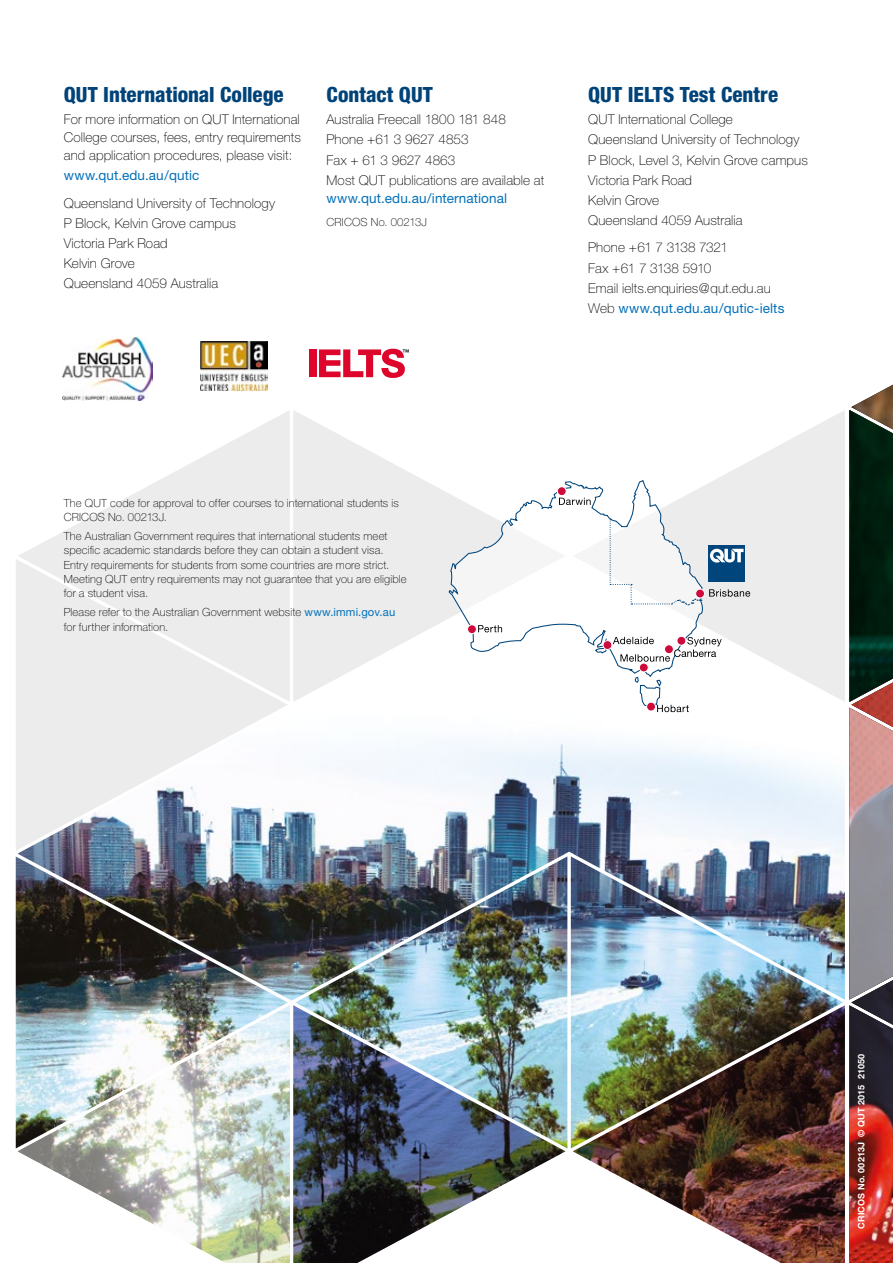
<style>
.page{position:relative;width:893px;height:1263px;background:#fff}
.page>*{position:absolute;margin:0;border:0;box-sizing:border-box;transform-origin:0 0}
.t1{font:800 condensed 21px "Helvetica Neue";color:#004379}
.t2{font:100 13.5px/20.1px "Helvetica Neue";letter-spacing:.01em;color:#000}
.t3{font:13.5px "Helvetica Neue";letter-spacing:.01em;color:#0070ba}
.t4{font:100 11.25px/14.2px "Helvetica Neue";letter-spacing:.015em;color:#000}
.t5{font:700 9px "Helvetica Neue";letter-spacing:.01em;color:#fff}
.s1{font-weight:400;color:#0070ba}
</style>
<div class="page">
<svg style="left:703px;top:410px;width:142px;height:148px;fill:#ececec"></svg>
<svg style="left:293px;top:410px;width:155px;height:148px;fill:#ececec"></svg>
<svg style="left:19px;top:410px;width:271px;height:148px;fill:#ececec"></svg>
<svg style="left:18px;top:558px;width:827px;height:120px;background:#ededed"></svg>
<img style="left:18px;top:678px;width:827px;height:322px">
<img style="left:573px;top:1005px;width:272px;height:258px">
<img style="left:18px;top:1005px;width:272px;height:258px">
<img style="left:293px;top:1005px;width:272px;height:258px">
<svg style="left:849px;top:385px;width:44px;height:878px;background:#684e4a"></svg>
<div style="left:309px;top:349px;width:7px;height:28px;background:#dd052b"></div>
<svg style="left:319px;top:349px;width:90px;height:29px"></svg>
<img style="left:62px;top:337px;width:90px;height:63px">
<img style="left:200px;top:341px;width:68px;height:49px">
<svg style="left:448px;top:480px;width:255px;height:228px"></svg>
<div style="left:467px;top:625px;width:9px;height:9px;background:#ce0a3c;border-radius:50%"></div>
<div style="left:467px;top:624px;width:10px;height:10px;border:1px solid #fff;border-radius:50%"></div>
<svg style="left:657px;top:705px;width:32px;height:7px"></svg>
<svg style="left:559px;top:498px;width:32px;height:7px"></svg>
<svg style="left:478px;top:625px;width:24px;height:7px"></svg>
<div style="left:557px;top:487px;width:9px;height:9px;background:#ce0a3c;border-radius:50%"></div>
<div style="left:557px;top:486px;width:10px;height:10px;border:1px solid #fff;border-radius:50%"></div>
<div style="left:696px;top:589px;width:8px;height:9px;background:#ce0a3c;border-radius:50%"></div>
<div style="left:695px;top:589px;width:10px;height:9px;border:1px solid #fff;border-radius:50%"></div>
<div style="left:677px;top:636px;width:9px;height:9px;border:1px solid #fff;border-radius:50%"></div>
<div style="left:639px;top:663px;width:9px;height:9px;background:#ce0a3c;border-radius:50%"></div>
<div style="left:639px;top:663px;width:10px;height:9px;border:1px solid #fff;border-radius:50%"></div>
<div style="left:603px;top:641px;width:9px;height:8px;background:#ce0a3c;border-radius:50%"></div>
<div style="left:603px;top:640px;width:9px;height:10px;border:1px solid #fff;border-radius:50%"></div>
<div style="left:647px;top:702px;width:8px;height:9px;background:#ce0a3c;border-radius:50%"></div>
<div style="left:646px;top:702px;width:10px;height:9px;border:1px solid #fff;border-radius:50%"></div>
<svg style="left:613px;top:637px;width:109px;height:25px"></svg>
<svg style="left:709px;top:589px;width:41px;height:8px"></svg>
<svg style="left:610px;top:519px;width:92px;height:87px"></svg>
<div style="left:708px;top:545px;width:37px;height:37px;background:#00457c"></div>
<svg style="left:710px;top:549px;width:33px;height:14px"></svg>
<h1 class="t1" style="left:64px;top:82px;width:221px">QUT International College</h1>
<p class="t2" style="left:64px;top:110px;width:239px;line-height:18px;text-align:justify">For more information on QUT International College courses, fees, entry requirements and application procedures, please visit:</p>
<p class="t3" style="left:64px;top:168px;width:137px">www.qut.edu.au/qutic</p>
<p class="t2" style="left:64px;top:193px;width:213px">Queensland University of Technology<br>P Block, Kelvin Grove campus<br>Victoria Park Road<br>Kelvin Grove<br>Queensland 4059 Australia</p>
<h1 class="t1" style="left:327px;top:82px;width:108px">Contact QUT</h1>
<p class="t2" style="left:327px;top:109px;width:219px">Australia Freecall 1800 181 848<br>Phone +61 3 9627 4853<br>Fax + 61 3 9627 4863<br>Most QUT publications are available at</p>
<p class="t3" style="left:327px;top:190px;width:182px">www.qut.edu.au/international</p>
<p class="t4" style="left:327px;top:215px;width:102px">CRICOS No. 00213J</p>
<h1 class="t1" style="left:588px;top:82px;width:191px">QUT IELTS Test Centre</h1>
<p class="t2" style="left:588px;top:109px;width:221px">QUT International College<br>Queensland University of Technology<br>P Block, Level 3, Kelvin Grove campus<br>Victoria Park Road<br>Kelvin Grove<br>Queensland 4059 Australia</p>
<p class="t2" style="left:588px;top:238px;width:198px">Phone +61 7 3138 7321<br>Fax +61 7 3138 5910<br>Email ielts.enquiries@qut.edu.au<br>Web <span class="s1">www.qut.edu.au/qutic-ielts</span></p>
<p class="t4" style="left:64px;top:495px;width:337px">The QUT code for approval to offer courses to international students is<br>CRICOS No. 00213J.</p>
<p class="t4" style="left:64px;top:529px;width:344px">The Australian Government requires that international students meet specific academic standards before they can obtain a student visa.<br>Entry requirements for students from some countries are more strict.<br>Meeting QUT entry requirements may not guarantee that you are eligible for a student visa.</p>
<p class="t4" style="left:64px;top:605px;width:333px">Please refer to the Australian Government website <span class="s1">www.immi.gov.au </span>for further information.</p>
<p class="t5" style="left:856px;top:1228px;width:176px;rotate:-90deg">CRICOS No. 00213J © QUT 2015 21050</p>
</div>
